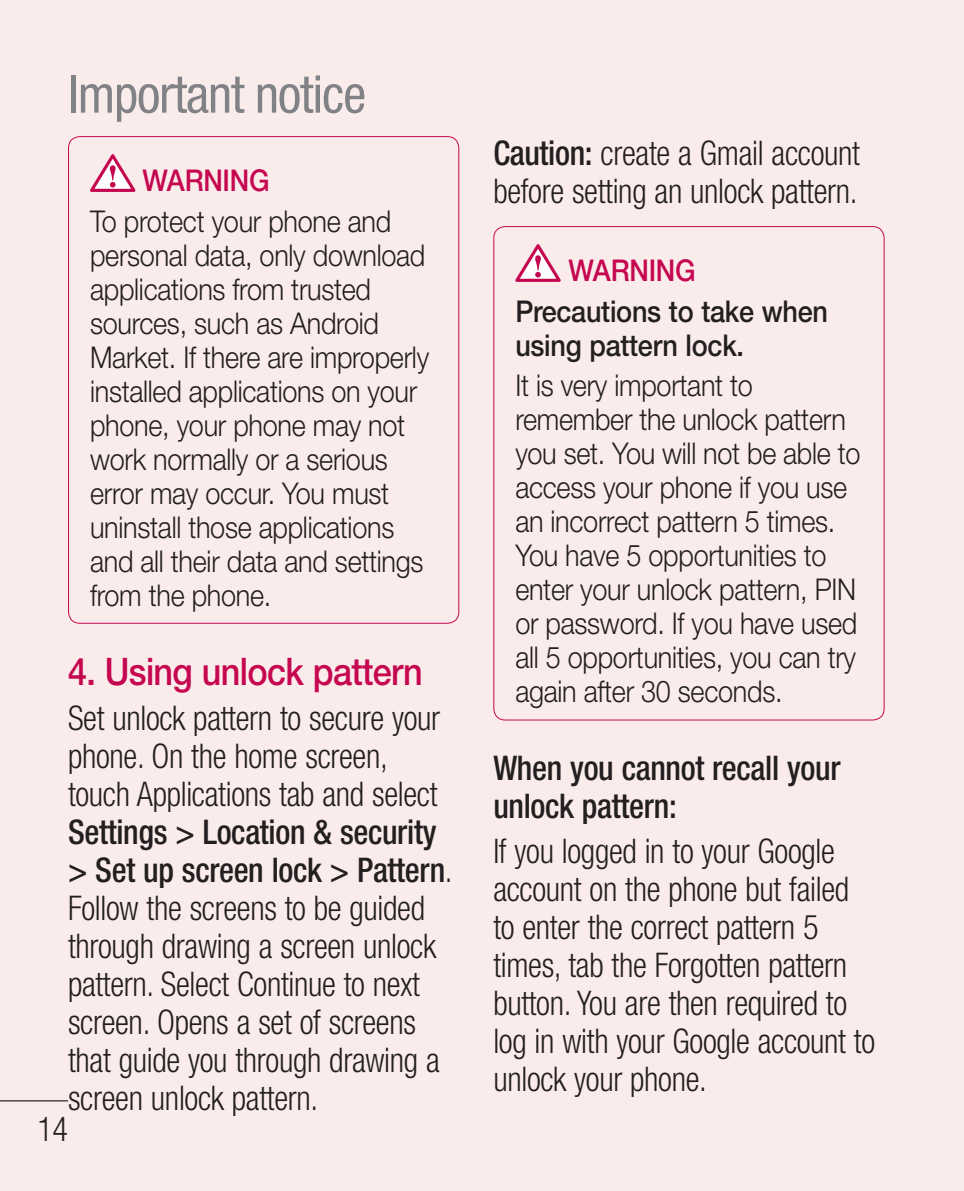
<style>
.page{position:relative;width:964px;height:1191px;background:#fbecec}
.page>*{position:absolute;margin:0;border:0;box-sizing:border-box;transform-origin:0 0}
.t1{font:condensed 52px "Helvetica Neue LT Pro";letter-spacing:-.02em;color:#808285}
.t2{font:500 38px "Helvetica Neue LT Pro";letter-spacing:-.02em;color:#c50750;scale:.9 1}
.t3{font:300 condensed 34px/38px "Helvetica Neue LT Pro";letter-spacing:-.01em;color:#231f20;scale:.95 1}
.t4{font:500 condensed 34px/38px "Helvetica Neue LT Pro";letter-spacing:-.01em;color:#231f20;scale:.95 1}
.t5{font:300 30px/34px "Helvetica Neue LT Pro";letter-spacing:-.01em;color:#231f20;scale:.9 1}
.t6{font:500 30px/34px "Helvetica Neue LT Pro";letter-spacing:-.01em;color:#231f20;scale:.9 1}
.t7{font:500 30px "Helvetica Neue LT Pro";letter-spacing:-.01em;color:#c50750;scale:.9 1}
.s1{font-weight:500}
</style>
<div class="page">
<hr style="left:0;top:1100px;width:68px;height:1px;background:#231f20">
<svg style="left:90px;top:154px;width:45px;height:38px"></svg>
<svg style="left:515px;top:244px;width:46px;height:38px"></svg>
<h1 class="t1" style="left:68px;top:75px;width:300px">Important notice</h1>
<p class="t7" style="left:142px;top:169px;width:143px">WARNING</p>
<p class="t5" style="left:90px;top:207px;width:378px">To protect your phone and personal data, only download applications from trusted sources, such as Android<br>Market. If there are improperly installed applications on your phone, your phone may not work normally or a serious error may occur. You must uninstall those applications and all their data and settings from the phone.</p>
<p class="t2" style="left:68px;top:658px;width:395px">4. Using unlock pattern</p>
<p class="t3" style="left:68px;top:702px;width:393px">Set unlock pattern to secure your phone. On the home screen, touch Applications tab and select</p>
<p class="t3" style="left:68px;top:816px;width:406px"><span class="s1">Settings &gt; Location &amp; security &gt; Set up screen lock &gt; Pattern</span>.<br>Follow the screens to be guided through drawing a screen unlock pattern. Select Continue to next screen. Opens a set of screens that guide you through drawing a screen unlock pattern.</p>
<p class="t3" style="left:37px;top:1113px;width:34px">14</p>
<p class="t3" style="left:493px;top:138px;width:387px"><span class="s1">Caution:</span> create a Gmail account before setting an unlock pattern.</p>
<p class="t7" style="left:568px;top:259px;width:143px">WARNING</p>
<p class="t6" style="left:515px;top:297px;width:349px">Precautions to take when using pattern lock.</p>
<p class="t5" style="left:515px;top:372px;width:385px">It is very important to remember the unlock pattern you set. You will not be able to access your phone if you use an incorrect pattern 5 times.<br>You have 5 opportunities to enter your unlock pattern, PIN or password. If you have used all 5 opportunities, you can try again after 30 seconds.</p>
<p class="t4" style="left:493px;top:752px;width:367px">When you cannot recall your unlock pattern:</p>
<p class="t3" style="left:493px;top:835px;width:403px">If you logged in to your Google account on the phone but failed to enter the correct pattern 5 times, tab the Forgotten pattern button. You are then required to log in with your Google account to unlock your phone.</p>
</div>
